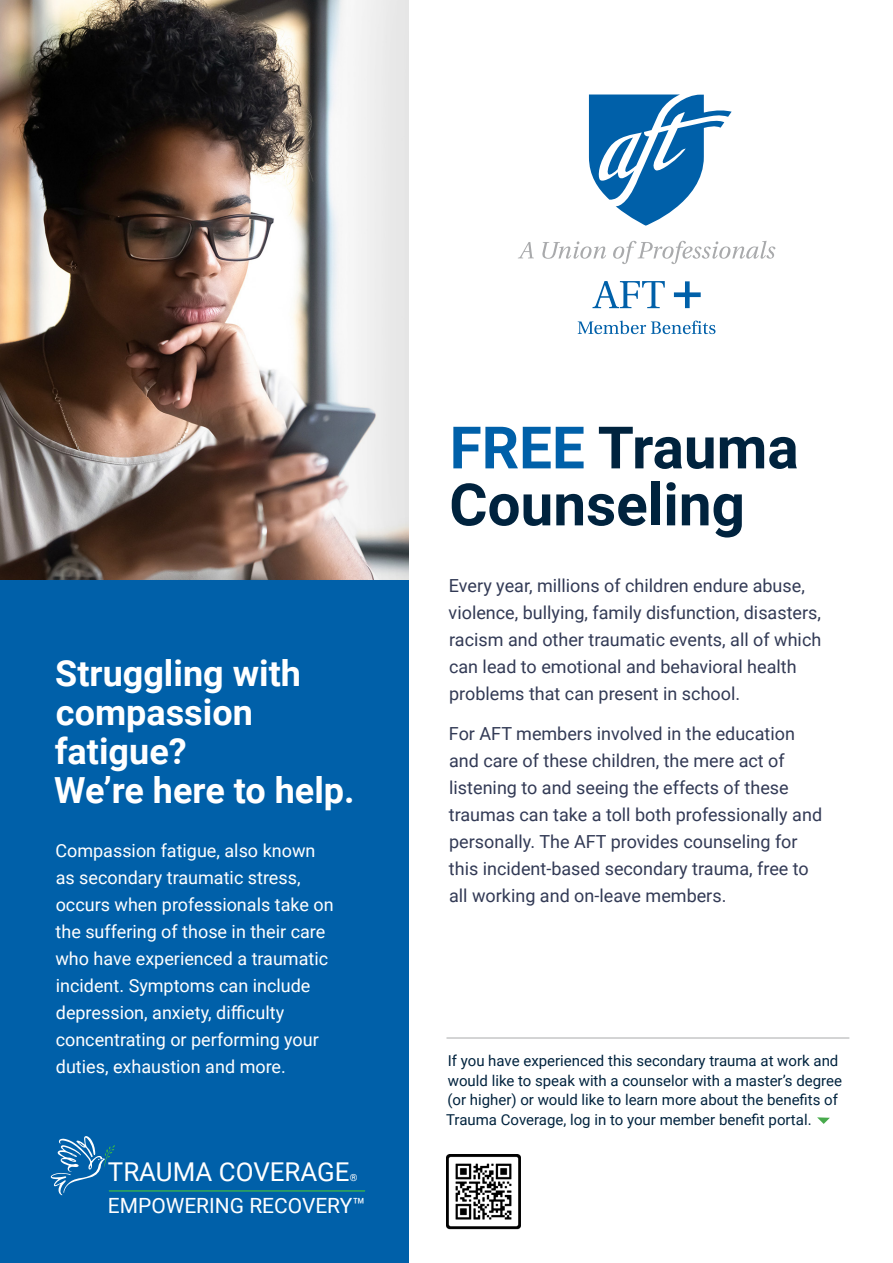
<style>
.page{position:relative;width:893px;height:1263px;background:#fff}
.page>*{position:absolute;margin:0;border:0;box-sizing:border-box;transform-origin:0 0}
.t1{font:700 58.5px/57px "Roboto";color:#00233e}
.t2{font:700 36px/39px "Roboto";color:#fff}
.t3{font:25.95px "Roboto";color:#fff}
.t4{font:21px "Roboto";color:#fff}
.t5{font:18px/27px "Roboto";color:#323a55}
.t6{font:18px/27px "Roboto";color:#fff}
.t7{font:15px/19.5px "Roboto";color:#00233e}
.t8{font:9.9px "Roboto";color:#fff}
.s1{color:#0060a9}
</style>
<div class="page">
<img style="left:0;top:0;width:408px;height:580px">
<div style="left:0;top:580px;width:408px;height:683px;background:#0060a9"></div>
<hr style="left:446px;top:1037px;width:403px;height:1px;background:#a9aaac">
<svg style="left:51px;top:1136px;width:64px;height:59px"></svg>
<hr style="left:109px;top:1190px;width:256px;height:1px;background:#3bb54a">
<svg style="left:817px;top:1117px;width:13px;height:7px"></svg>
<img style="left:446px;top:1154px;width:75px;height:76px">
<svg style="left:518px;top:242px;width:16px;height:16px"></svg>
<svg style="left:542px;top:241px;width:64px;height:18px"></svg>
<svg style="left:613px;top:241px;width:162px;height:23px"></svg>
<svg style="left:592px;top:281px;width:73px;height:27px"></svg>
<svg style="left:674px;top:281px;width:27px;height:27px"></svg>
<svg style="left:578px;top:321px;width:137px;height:13px"></svg>
<svg style="left:589px;top:95px;width:143px;height:131px"></svg>
<h2 class="t2" style="left:54px;top:652px;width:302px">Struggling with compassion fatigue?<br>We’re here to help.</h2>
<p class="t6" style="left:55px;top:836px;width:280px">Compassion fatigue, also known as secondary traumatic stress, occurs when professionals take on the suffering of those in their care who have experienced a traumatic incident. Symptoms can include depression, anxiety, difficulty concentrating or performing your duties, exhaustion and more.</p>
<h3 class="t3" style="left:108px;top:1154px;width:243px">TRAUMA COVERAGE</h3>
<p class="t8" style="left:350px;top:1171px;width:9px">®</p>
<p class="t4" style="left:108px;top:1190px;width:259px">EMPOWERING RECOVERY™</p>
<h1 class="t1" style="left:449px;top:417px;width:351px"><span class="s1">FREE</span> Trauma<br>Counseling</h1>
<p class="t5" style="left:449px;top:572px;width:374px">Every year, millions of children endure abuse, violence, bullying, family disfunction, disasters, racism and other traumatic events, all of which can lead to emotional and behavioral health problems that can present in school.</p>
<p class="t5" style="left:449px;top:719px;width:375px">For AFT members involved in the education and care of these children, the mere act of listening to and seeing the effects of these traumas can take a toll both professionally and personally. The AFT provides counseling for this incident-based secondary trauma, free to all working and on-leave members.</p>
<p class="t7" style="left:446px;top:1051px;width:397px">If you have experienced this secondary trauma at work and would like to speak with a counselor with a master’s degree (or higher) or would like to learn more about the benefits of Trauma Coverage, log in to your member benefit portal.</p>
</div>
